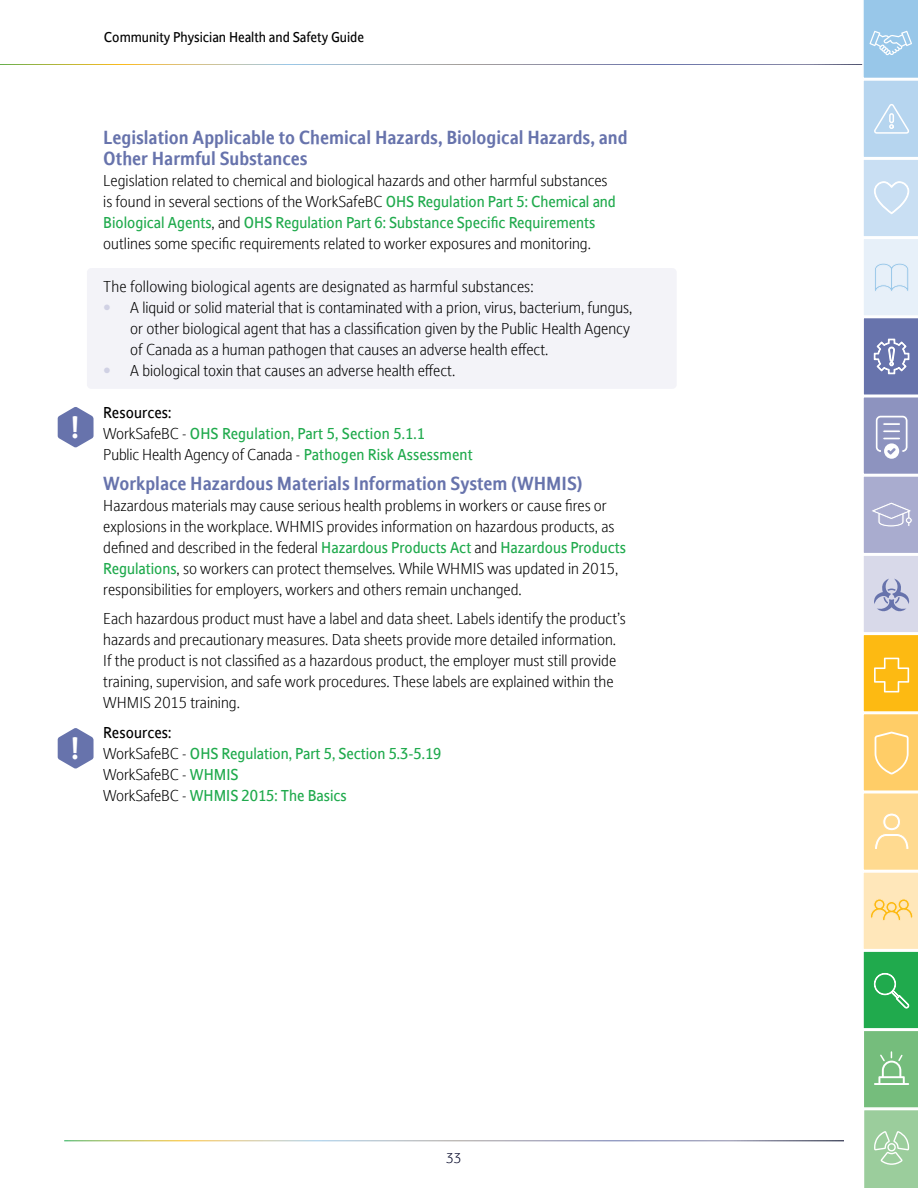
<style>
.page{position:relative;width:918px;height:1188px;background:#fff}
.page>*{position:absolute;margin:0;border:0;box-sizing:border-box;transform-origin:0 0}
.t1{font:700 29.25px "Stroudley";color:#fff}
.t2{font:700 18px/21.6px "Stroudley";color:#6773ac}
.t3{font:300 15px/21px "Stroudley";color:#000}
.t4{font:15px/21px "Stroudley";color:#20aa4d}
.t5{font:13.5px "Stroudley";color:#000}
.t6{font:300 13.5px "Stroudley";color:#000426}
.s1{font-weight:400;color:#20aa4d}
.s2{font-weight:700;color:#d0d1e4}
.s3{color:#000}
.s4{font-weight:300;color:#000}
</style>
<div class="page">
<div style="left:87px;top:268px;width:590px;height:121px;background:#f3f3f8;border-radius:4px"></div>
<svg style="left:862px;top:0;width:56px;height:1188px"></svg>
<svg style="left:58px;top:728px;width:36px;height:41px"></svg>
<svg style="left:58px;top:407px;width:36px;height:41px"></svg>
<p class="t5" style="left:104px;top:28px;width:262px">Community Physician Health and Safety Guide</p>
<h1 class="t1" style="left:71px;top:406px;width:10px">!</h1>
<h1 class="t1" style="left:71px;top:727px;width:10px">!</h1>
<p class="t2" style="left:103px;top:126px;width:526px">Legislation Applicable to Chemical Hazards, Biological Hazards, and<br>Other Harmful Substances</p>
<p class="t3" style="left:103px;top:170px;width:514px">Legislation related to chemical and biological hazards and other harmful substances is found in several sections of the WorkSafeBC <span class="s1">OHS Regulation Part 5: Chemical and Biological Agents</span>, and <span class="s1">OHS Regulation Part 6: Substance Specific Requirements </span>outlines some specific requirements related to worker exposures and monitoring.</p>
<p class="t3" style="left:103px;top:275px;width:432px">The following biological agents are designated as harmful substances:</p>
<p class="t3" style="left:130px;top:296px;width:504px;text-indent:-27px"><span class="s2">•</span> A liquid or solid material that is contaminated with a prion, virus, bacterium, fungus, or other biological agent that has a classification given by the Public Health Agency of Canada as a human pathogen that causes an adverse health effect.</p>
<p class="t3" style="left:103px;top:359px;width:353px"><span class="s2">•</span> A biological toxin that causes an adverse health effect.</p>
<p class="t4" style="left:103px;top:401px;width:371px"><span class="s3">Resources:<br></span><span class="s4">WorkSafeBC -</span> OHS Regulation, Part 5, Section 5.1.1<br><span class="s4">Public Health Agency of Canada -</span> Pathogen Risk Assessment</p>
<p class="t2" style="left:103px;top:472px;width:481px">Workplace Hazardous Materials Information System (WHMIS)</p>
<p class="t3" style="left:103px;top:494px;width:524px">Hazardous materials may cause serious health problems in workers or cause fires or explosions in the workplace. WHMIS provides information on hazardous products, as defined and described in the federal <span class="s1">Hazardous Products Act</span> and <span class="s1">Hazardous Products Regulations</span>, so workers can protect themselves. While WHMIS was updated in 2015, responsibilities for employers, workers and others remain unchanged.</p>
<p class="t3" style="left:103px;top:608px;width:524px">Each hazardous product must have a label and data sheet. Labels identify the product’s hazards and precautionary measures. Data sheets provide more detailed information.<br>If the product is not classified as a hazardous product, the employer must still provide training, supervision, and safe work procedures. These labels are explained within the WHMIS 2015 training.</p>
<p class="t4" style="left:103px;top:721px;width:340px"><span class="s3">Resources:<br></span><span class="s4">WorkSafeBC -</span> OHS Regulation, Part 5, Section 5.3-5.19<br><span class="s4">WorkSafeBC -</span> WHMIS<br><span class="s4">WorkSafeBC -</span> WHMIS 2015: The Basics</p>
<p class="t6" style="left:446px;top:1149px;width:16px">33</p>
</div>
